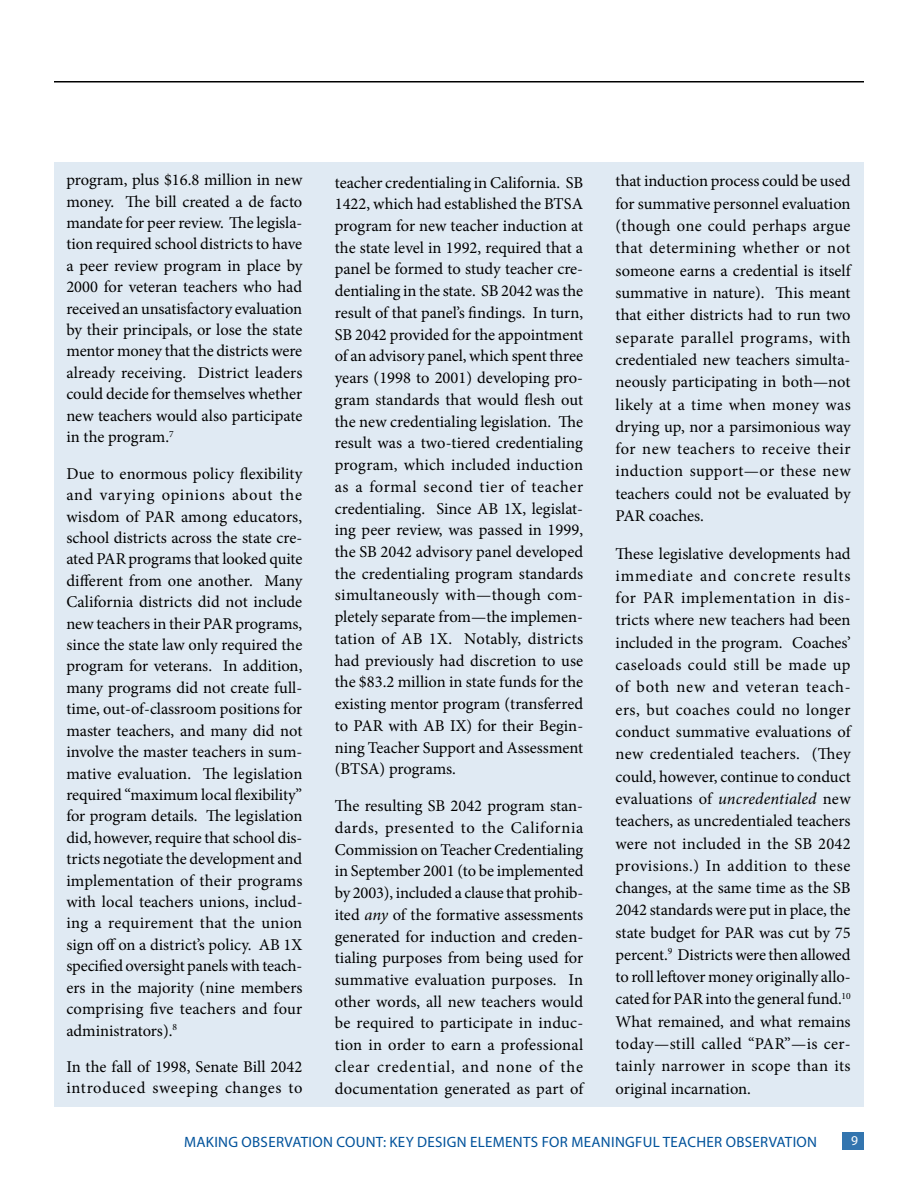
<style>
.page{position:relative;width:918px;height:1188px;background:#fff}
.page>*{position:absolute;margin:0;border:0;box-sizing:border-box;transform-origin:0 0}
.t1{font:16.5px/21.8px "Minion Pro";letter-spacing:.005em;color:#000;text-align:justify}
.t2{font:16.5px/21.5px "Minion Pro";letter-spacing:.025em;color:#000}
.t3{font:15px "Myriad Pro";letter-spacing:.02em;color:#00529b}
.t4{font:13.5px "Myriad Pro";color:#fff}
.s1{font-style:italic}
</style>
<div class="page">
<div style="left:54px;top:162px;width:810px;height:945px;background:#e0eaf3"></div>
<div style="left:843px;top:1133px;width:21px;height:17px;background:#3375af"></div>
<hr style="left:54px;top:81px;width:810px;height:1px;background:#000">
<p class="t1" style="left:66px;top:169px;width:238px">program, plus $16.8 million in new money. The bill created a de facto mandate for peer review. The legisla&shy;tion required school districts to have a peer review program in place by 2000 for veteran teachers who had received an unsatisfactory evaluation by their principals, or lose the state mentor money that the districts were already receiving. District leaders could decide for themselves whether new teachers would also participate in the program.<sup>7</sup></p>
<p class="t1" style="left:66px;top:463px;width:238px">Due to enormous policy flexibility and varying opinions about the wisdom of PAR among educators, school districts across the state cre&shy;ated PAR programs that looked quite different from one another. Many California districts did not include new teachers in their PAR programs, since the state law only required the program for veterans. In addition, many programs did not create full&shy;time, out-of-classroom positions for master teachers, and many did not involve the master teachers in sum&shy;mative evaluation. The legislation required “maximum local flexibility” for program details. The legislation did, however, require that school dis&shy;tricts negotiate the development and implementation of their programs with local teachers unions, includ&shy;ing a requirement that the union sign off on a district’s policy. AB 1X specified oversight panels with teach&shy;ers in the majority (nine members comprising five teachers and four administrators).<sup>8</sup></p>
<p class="t2" style="left:66px;top:1056px;width:238px">In the fall of 1998, Senate Bill 2042 introduced sweeping changes to</p>
<p class="t1" style="left:335px;top:172px;width:250px">teacher credentialing in California. SB 1422, which had established the BTSA program for new teacher induction at the state level in 1992, required that a panel be formed to study teacher cre&shy;dentialing in the state. SB 2042 was the result of that panel’s findings. In turn, SB 2042 provided for the appointment of an advisory panel, which spent three years (1998 to 2001) developing pro&shy;gram standards that would flesh out the new credentialing legislation. The result was a two-tiered credentialing program, which included induction as a formal second tier of teacher credentialing. Since AB 1X, legislat&shy;ing peer review, was passed in 1999, the SB 2042 advisory panel developed the credentialing program standards simultaneously with—though com&shy;pletely separate from—the implemen&shy;tation of AB 1X. Notably, districts had previously had discretion to use the $83.2 million in state funds for the existing mentor program (transferred to PAR with AB IX) for their Begin&shy;ning Teacher Support and Assessment (BTSA) programs.</p>
<p class="t1" style="left:335px;top:795px;width:250px">The resulting SB 2042 program stan&shy;dards, presented to the California Commission on Teacher Credentialing in September 2001 (to be implemented by 2003), included a clause that prohib&shy;ited <span class="s1">any</span> of the formative assessments generated for induction and creden&shy;tialing purposes from being used for summative evaluation purposes. In other words, all new teachers would be required to participate in induc&shy;tion in order to earn a professional clear credential, and none of the documentation generated as part of</p>
<p class="t1" style="left:616px;top:170px;width:237px;line-height:22.4px">that induction process could be used for summative personnel evaluation (though one could perhaps argue that determining whether or not someone earns a credential is itself summative in nature). This meant that either districts had to run two separate parallel programs, with credentialed new teachers simulta&shy;neously participating in both—not likely at a time when money was drying up, nor a parsimonious way for new teachers to receive their induction support—or these new teachers could not be evaluated by PAR coaches.</p>
<p class="t1" style="left:616px;top:542px;width:237px;line-height:22.4px">These legislative developments had immediate and concrete results for PAR implementation in dis&shy;tricts where new teachers had been included in the program. Coaches’ caseloads could still be made up of both new and veteran teach&shy;ers, but coaches could no longer conduct summative evaluations of new credentialed teachers. (They could, however, continue to conduct evaluations of <span class="s1">uncredentialed</span> new teachers, as uncredentialed teachers were not included in the SB 2042 provisions.) In addition to these changes, at the same time as the SB 2042 standards were put in place, the state budget for PAR was cut by 75 percent.<sup>9</sup> Districts were then allowed to roll leftover money originally allo&shy;cated for PAR into the general fund.<sup>10<br></sup>What remained, and what remains today—still called “PAR”—is cer&shy;tainly narrower in scope than its original incarnation.</p>
<p class="t3" style="left:184px;top:1133px;width:77px">MAKI NG OBSER</p>
<p class="t3" style="left:285px;top:1133px;width:151px">VATIO N COU NT: KEY DESIG</p>
<p class="t3" style="left:457px;top:1133px;width:31px">N ELEME</p>
<p class="t3" style="left:513px;top:1133px;width:38px">NTS FOR</p>
<p class="t3" style="left:571px;top:1133px;width:64px">MEANINGFUL</p>
<p class="t3" style="left:663px;top:1133px;width:83px">TEACHER OBSER</p>
<p class="t3" style="left:769px;top:1133px;width:50px">VATIO N</p>
<p class="t4" style="left:851px;top:1132px;width:8px">9</p>
</div>
